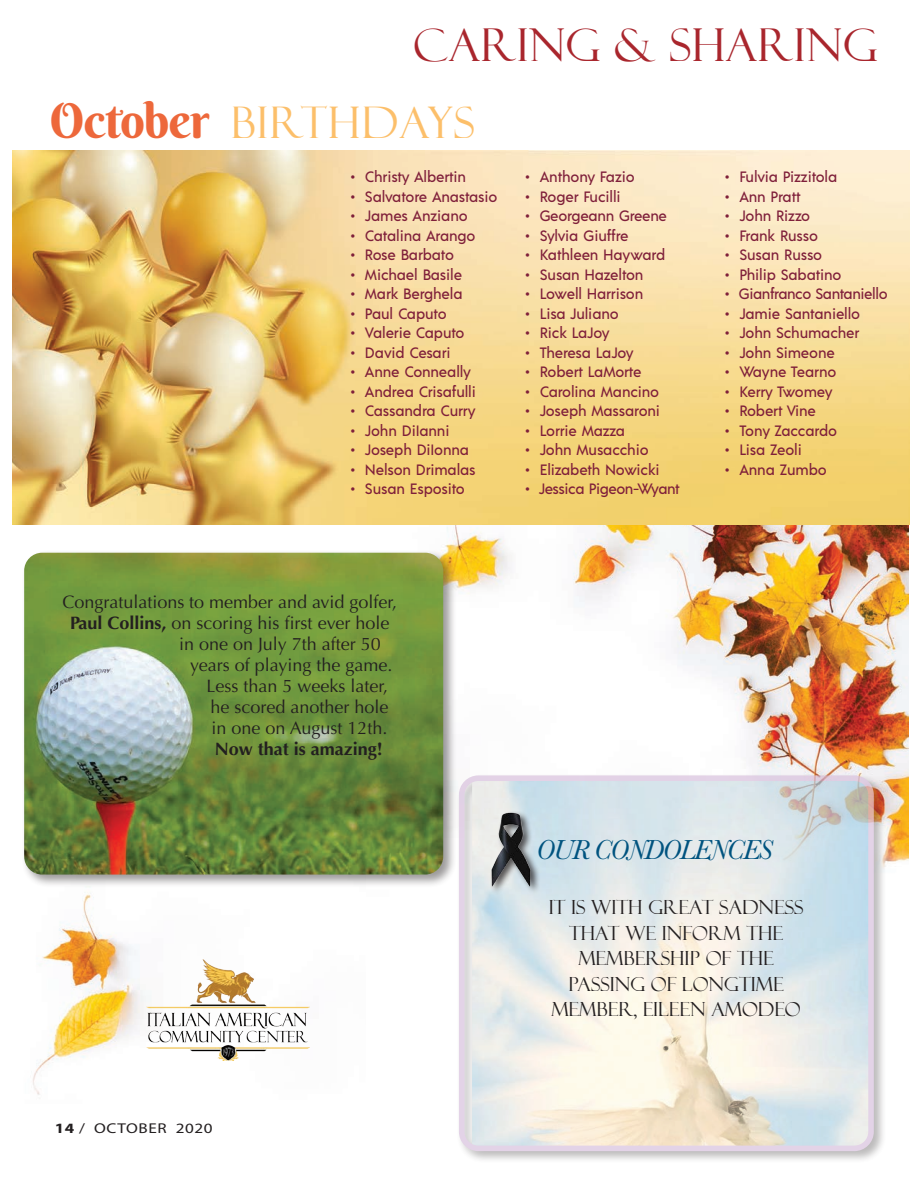
<style>
.page{position:relative;width:918px;height:1188px;background:#fff}
.page>*{position:absolute;margin:0;border:0;box-sizing:border-box;transform-origin:0 0}
.t1{font:48.75px "Berkshire Swash";letter-spacing:-.02em;color:#ed683b}
.t2{font:45.45px "Felix Titling";letter-spacing:.01em;color:#a9262d}
.t3{font:43.65px "Felix Titling";letter-spacing:.025em;color:#fcbf6a}
.t4{font:italic 28.5px "Baskerville";letter-spacing:-.05em;color:#00537f}
.t5{font:19.5px/25.5px "Felix Titling";color:#231f20;text-align:center}
.t6{font:18px "Optima";color:#231f20}
.t7{font:700 18px "Optima";color:#231f20}
.t8{font:500 15px "Acre";letter-spacing:-.01em;color:#7f1f3a}
.t9{font:500 15px "Acre";letter-spacing:-.03em;color:#7f1f3a}
.t10{font:14.25px "Myriad Pro";letter-spacing:.035em;color:#231f20;scale:1.2 1}
.s1{font-weight:700}
</style>
<div class="page">
<img style="left:445px;top:525px;width:464px;height:339px">
<img style="left:33px;top:894px;width:201px;height:201px">
<div style="left:456px;top:773px;width:430px;height:391px;background:#231f20;opacity:.45"></div>
<img style="left:472px;top:778px;width:399px;height:370px">
<div style="left:459px;top:775px;width:415px;height:376px;border:6px solid #d7bfdc;border-radius:17px"></div>
<div style="left:489px;top:810px;width:52px;height:85px;background:#231f20;opacity:.75"></div>
<img style="left:486px;top:807px;width:50px;height:84px">
<img style="left:146px;top:959px;width:164px;height:101px">
<img style="left:12px;top:150px;width:897px;height:375px">
<div style="left:21px;top:550px;width:436px;height:338px;background:#231f20;opacity:.45"></div>
<img style="left:24px;top:553px;width:419px;height:322px">
<p class="t2" style="left:413px;top:19px;width:466px">CARING &amp; SHARING</p>
<p class="t1" style="left:49px;top:90px;width:162px">October</p>
<p class="t3" style="left:230px;top:98px;width:246px">BIRTHDAYS</p>
<p class="t8" style="left:350px;top:167px;width:118px">• Christy Albertin</p>
<p class="t8" style="left:350px;top:186px;width:149px">• Salvatore Anastasio</p>
<p class="t8" style="left:350px;top:206px;width:119px">• James Anziano</p>
<p class="t8" style="left:350px;top:225px;width:127px">• Catalina Arango</p>
<p class="t8" style="left:350px;top:245px;width:106px">• Rose Barbato</p>
<p class="t8" style="left:350px;top:264px;width:114px">• Michael Basile</p>
<p class="t8" style="left:350px;top:284px;width:114px">• Mark Berghela</p>
<p class="t8" style="left:350px;top:303px;width:98px">• Paul Caputo</p>
<p class="t8" style="left:350px;top:323px;width:116px">• Valerie Caputo</p>
<p class="t8" style="left:350px;top:342px;width:102px">• David Cesari</p>
<p class="t8" style="left:350px;top:362px;width:122px">• Anne Conneally</p>
<p class="t8" style="left:350px;top:381px;width:127px">• Andrea Crisafulli</p>
<p class="t8" style="left:350px;top:401px;width:127px">• Cassandra Curry</p>
<p class="t8" style="left:350px;top:420px;width:101px">• John DiIanni</p>
<p class="t8" style="left:350px;top:440px;width:121px">• Joseph DiIonna</p>
<p class="t8" style="left:350px;top:459px;width:127px">• Nelson Drimalas</p>
<p class="t8" style="left:350px;top:479px;width:116px">• Susan Esposito</p>
<p class="t8" style="left:525px;top:167px;width:111px">• Anthony Fazio</p>
<p class="t8" style="left:525px;top:186px;width:97px">• Roger Fucilli</p>
<p class="t8" style="left:525px;top:206px;width:144px">• Georgeann Greene</p>
<p class="t8" style="left:525px;top:225px;width:105px">• Sylvia Giuffre</p>
<p class="t8" style="left:525px;top:245px;width:142px">• Kathleen Hayward</p>
<p class="t8" style="left:525px;top:264px;width:120px">• Susan Hazelton</p>
<p class="t8" style="left:525px;top:284px;width:120px">• Lowell Harrison</p>
<p class="t8" style="left:525px;top:303px;width:95px">• Lisa Juliano</p>
<p class="t8" style="left:525px;top:323px;width:86px">• Rick LaJoy</p>
<p class="t8" style="left:525px;top:342px;width:110px">• Theresa LaJoy</p>
<p class="t8" style="left:525px;top:362px;width:118px">• Robert LaMorte</p>
<p class="t8" style="left:525px;top:381px;width:136px">• Carolina Mancino</p>
<p class="t8" style="left:525px;top:401px;width:137px">• Joseph Massaroni</p>
<p class="t8" style="left:525px;top:420px;width:102px">• Lorrie Mazza</p>
<p class="t8" style="left:525px;top:440px;width:125px">• John Musacchio</p>
<p class="t8" style="left:525px;top:459px;width:136px">• Elizabeth Nowicki</p>
<p class="t9" style="left:525px;top:479px;width:156px">• Jessica Pigeon-Wyant</p>
<p class="t8" style="left:724px;top:167px;width:114px">• Fulvia Pizzitola</p>
<p class="t8" style="left:724px;top:186px;width:78px">• Ann Pratt</p>
<p class="t8" style="left:724px;top:206px;width:87px">• John Rizzo</p>
<p class="t8" style="left:724px;top:225px;width:95px">• Frank Russo</p>
<p class="t8" style="left:724px;top:245px;width:99px">• Susan Russo</p>
<p class="t8" style="left:724px;top:264px;width:119px">• Philip Sabatino</p>
<p class="t9" style="left:724px;top:284px;width:165px">• Gianfranco Santaniello</p>
<p class="t8" style="left:724px;top:303px;width:137px">• Jamie Santaniello</p>
<p class="t8" style="left:724px;top:323px;width:136px">• John Schumacher</p>
<p class="t8" style="left:724px;top:342px;width:112px">• John Simeone</p>
<p class="t8" style="left:724px;top:362px;width:113px">• Wayne Tearno</p>
<p class="t8" style="left:724px;top:381px;width:110px">• Kerry Twomey</p>
<p class="t8" style="left:724px;top:401px;width:93px">• Robert Vine</p>
<p class="t8" style="left:724px;top:420px;width:114px">• Tony Zaccardo</p>
<p class="t8" style="left:724px;top:440px;width:79px">• Lisa Zeoli</p>
<p class="t8" style="left:724px;top:459px;width:104px">• Anna Zumbo</p>
<p class="t6" style="left:63px;top:591px;width:336px">Congratulations to member and avid golfer,</p>
<p class="t6" style="left:70px;top:612px;width:321px"><span class="s1">Paul Collins,</span> on scoring his first ever hole</p>
<p class="t6" style="left:179px;top:633px;width:203px">in one on July 7th after 50</p>
<p class="t6" style="left:190px;top:654px;width:204px">years of playing the game.</p>
<p class="t6" style="left:206px;top:675px;width:183px">Less than 5 weeks later,</p>
<p class="t6" style="left:211px;top:696px;width:180px">he scored another hole</p>
<p class="t6" style="left:212px;top:717px;width:178px">in one on August 12th.</p>
<p class="t7" style="left:215px;top:738px;width:169px">Now that is amazing!</p>
<p class="t4" style="left:536px;top:831px;width:238px">OUR CONDOLENCES</p>
<p class="t5" style="left:549px;top:895px;width:256px">IT IS WITH GREAT SADNESS<br>THAT WE INFORM THE<br>MEMBERSHIP OF THE<br>PASSING OF LONGTIME<br>MEMBER, EILEEN AMODEO</p>
<p class="t10" style="left:55px;top:1120px;width:133px"><span class="s1">14</span> / OCTOBER 2020</p>
</div>
